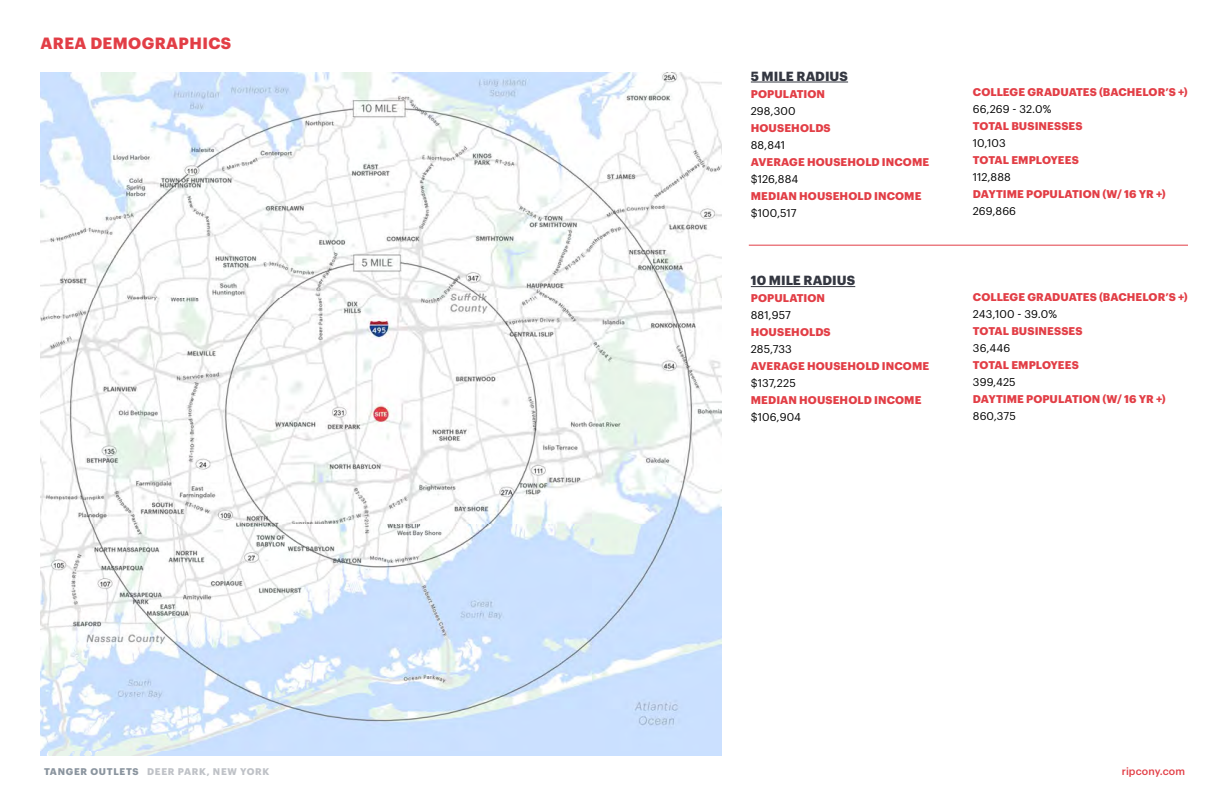
<style>
.page{position:relative;width:1224px;height:792px;background:#fff}
.page>*{position:absolute;margin:0;border:0;box-sizing:border-box;transform-origin:0 0}
.t1{font:700 16px "Graphik";letter-spacing:.025em;color:#e23e46}
.t2{font:700 13px "Graphik";color:#343741}
.t3{font:700 11px "Graphik";letter-spacing:.01em;color:#e23e46}
.t4{font:11px "Graphik";letter-spacing:.01em;color:#000}
.t5{font:500 10.5px "Graphik";letter-spacing:.01em;color:#e23e46}
.t6{font:700 9.5px "Graphik";letter-spacing:.075em;color:#bfc2c7}
.s1{color:#8a949e}
</style>
<div class="page">
<img style="left:40px;top:72px;width:682px;height:683px">
<hr style="left:749px;top:245px;width:439px;height:1px;background:#e23e46">
<hr style="left:751px;top:82px;width:97px;height:1px;background:#343741">
<hr style="left:751px;top:286px;width:104px;height:1px;background:#343741">
<h1 class="t1" style="left:41px;top:31px;width:192px">AREA DEMOGRAPHICS</h1>
<p class="t2" style="left:751px;top:66px;width:99px">5 MILE RADIUS</p>
<p class="t3" style="left:751px;top:85px;width:76px">POPULATION</p>
<p class="t4" style="left:751px;top:102px;width:46px">298,300</p>
<p class="t3" style="left:751px;top:119px;width:81px">HOUSEHOLDS</p>
<p class="t4" style="left:751px;top:136px;width:36px">88,841</p>
<p class="t3" style="left:751px;top:153px;width:180px">AVERAGE HOUSEHOLD INCOME</p>
<p class="t4" style="left:751px;top:170px;width:49px">$126,884</p>
<p class="t3" style="left:751px;top:187px;width:172px">MEDIAN HOUSEHOLD INCOME</p>
<p class="t4" style="left:751px;top:204px;width:47px">$100,517</p>
<p class="t2" style="left:751px;top:271px;width:106px">10 MILE RADIUS</p>
<p class="t3" style="left:751px;top:290px;width:76px">POPULATION</p>
<p class="t4" style="left:751px;top:307px;width:42px">881,957</p>
<p class="t3" style="left:751px;top:324px;width:81px">HOUSEHOLDS</p>
<p class="t4" style="left:751px;top:341px;width:43px">285,733</p>
<p class="t3" style="left:751px;top:358px;width:180px">AVERAGE HOUSEHOLD INCOME</p>
<p class="t4" style="left:751px;top:375px;width:46px">$137,225</p>
<p class="t3" style="left:751px;top:392px;width:172px">MEDIAN HOUSEHOLD INCOME</p>
<p class="t4" style="left:751px;top:409px;width:52px">$106,904</p>
<p class="t3" style="left:973px;top:84px;width:216px">COLLEGE GRADUATES (BACHELOR’S +)</p>
<p class="t4" style="left:973px;top:101px;width:80px">66,269 - 32.0%</p>
<p class="t3" style="left:973px;top:118px;width:111px">TOTAL BUSINESSES</p>
<p class="t4" style="left:973px;top:135px;width:34px">10,103</p>
<p class="t3" style="left:973px;top:151px;width:107px">TOTAL EMPLOYEES</p>
<p class="t4" style="left:973px;top:169px;width:39px">112,888</p>
<p class="t3" style="left:973px;top:185px;width:194px">DAYTIME POPULATION (W/ 16 YR +)</p>
<p class="t4" style="left:973px;top:203px;width:45px">269,866</p>
<p class="t3" style="left:973px;top:288px;width:216px">COLLEGE GRADUATES (BACHELOR’S +)</p>
<p class="t4" style="left:973px;top:305px;width:86px">243,100 - 39.0%</p>
<p class="t3" style="left:973px;top:322px;width:111px">TOTAL BUSINESSES</p>
<p class="t4" style="left:973px;top:339px;width:39px">36,446</p>
<p class="t3" style="left:973px;top:356px;width:107px">TOTAL EMPLOYEES</p>
<p class="t4" style="left:973px;top:373px;width:44px">399,425</p>
<p class="t3" style="left:973px;top:390px;width:194px">DAYTIME POPULATION (W/ 16 YR +)</p>
<p class="t4" style="left:973px;top:407px;width:44px">860,375</p>
<p class="t6" style="left:44px;top:764px;width:227px"><span class="s1">TANGER OUTLETS</span> DEER PARK, NEW YORK</p>
<p class="t5" style="left:1122px;top:763px;width:65px">ripcony.com</p>
</div>
